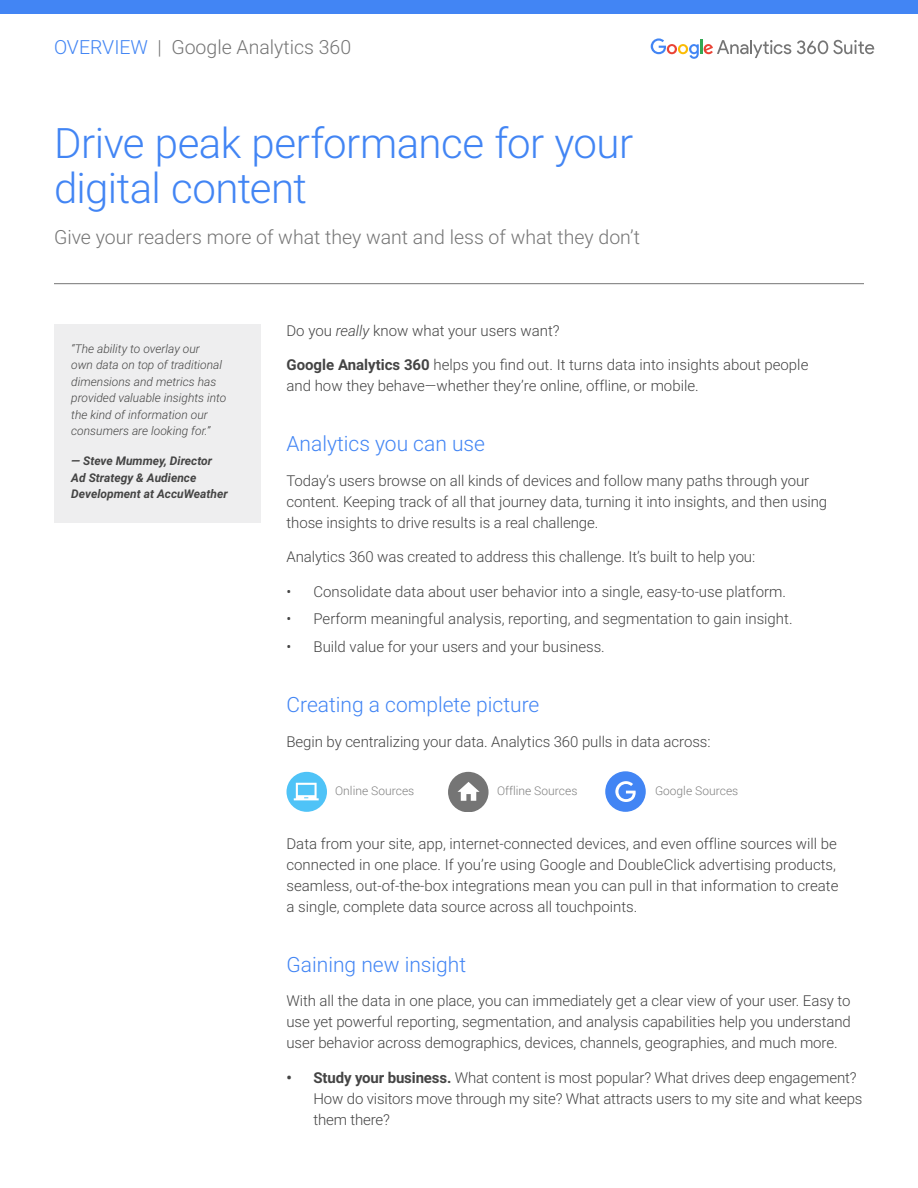
<style>
.page{position:relative;width:918px;height:1188px;background:#fff}
.page>*{position:absolute;margin:0;border:0;box-sizing:border-box;transform-origin:0 0}
.t1{font:300 42px/45px "Roboto";letter-spacing:-.015em;color:#4285f4}
.body_header{font:300 21px "Roboto";color:#4285f4}
.t2{font:300 19.5px "Roboto";color:#757575}
.body{font:300 15px/21px "Roboto";letter-spacing:-.005em;color:#444}
.body-2{font:italic 300 12px/16.5px "Roboto";color:#444}
.body-3{font:italic 700 12px/16.5px "Roboto";color:#444}
.t3{font:300 12px "Roboto";color:#808080}
.s1{color:#4285f4}
.s2{font-style:italic}
.s3{font-weight:700}
</style>
<div class="page">
<div style="left:0;top:0;width:918px;height:14px;background:#4285f4"></div>
<svg style="left:797px;top:40px;width:77px;height:14px"></svg>
<svg style="left:651px;top:38px;width:140px;height:21px"></svg>
<div style="left:54px;top:324px;width:207px;height:198px;background:#eeeeef"></div>
<hr style="left:54px;top:283px;width:810px;height:1px;background:#757575">
<div style="left:605px;top:771px;width:41px;height:41px;background:#4285f4;border-radius:50%"></div>
<svg style="left:615px;top:781px;width:21px;height:21px"></svg>
<div style="left:286px;top:772px;width:41px;height:40px;background:#4fc3f7;border-radius:50%"></div>
<svg style="left:294px;top:783px;width:25px;height:17px"></svg>
<div style="left:448px;top:772px;width:41px;height:40px;background:#757575;border-radius:50%"></div>
<svg style="left:458px;top:782px;width:22px;height:19px"></svg>
<h3 class="t2" style="left:54px;top:33px;width:299px"><span class="s1">OVERVIEW</span> | Google Analytics 360</h3>
<p class="t1" style="left:54px;top:119px;width:581px">Drive peak performance for your digital content</p>
<p class="t2" style="left:54px;top:224px;width:587px">Give your readers more of what they want and less of what they don’t</p>
<p class="body-2" style="left:71px;top:340px;width:157px">“The ability to overlay our<br>own data on top of traditional dimensions and metrics has provided valuable insights into the kind of information our consumers are looking for.”</p>
<p class="body-3" style="left:71px;top:452px;width:158px">— Steve Mummey, Director<br>Ad Strategy &amp; Audience<br>Development at AccuWeather</p>
<p class="body" style="left:286px;top:319px;width:275px">Do you <span class="s2">really</span> know what your users want?</p>
<p class="body" style="left:286px;top:354px;width:523px"><span class="s3">Google Analytics 360</span> helps you find out. It turns data into insights about people and how they behave—whether they’re online, offline, or mobile.</p>
<p class="body_header" style="left:286px;top:429px;width:200px">Analytics you can use</p>
<p class="body" style="left:286px;top:469px;width:542px">Today’s users browse on all kinds of devices and follow many paths through your content. Keeping track of all that journey data, turning it into insights, and then using those insights to drive results is a real challenge.</p>
<p class="body" style="left:286px;top:546px;width:470px">Analytics 360 was created to address this challenge. It’s built to help you:</p>
<p class="body" style="left:286px;top:580px;width:501px">• Consolidate data about user behavior into a single, easy-to-use platform.</p>
<p class="body" style="left:286px;top:608px;width:508px">• Perform meaningful analysis, reporting, and segmentation to gain insight.</p>
<p class="body" style="left:286px;top:636px;width:320px">• Build value for your users and your business.</p>
<p class="body_header" style="left:286px;top:690px;width:254px">Creating a complete picture</p>
<p class="body" style="left:286px;top:730px;width:426px">Begin by centralizing your data. Analytics 360 pulls in data across:</p>
<p class="t3" style="left:335px;top:783px;width:81px">Online Sources</p>
<p class="t3" style="left:497px;top:783px;width:82px">Offline Sources</p>
<p class="t3" style="left:655px;top:783px;width:85px">Google Sources</p>
<p class="body" style="left:286px;top:832px;width:554px">Data from your site, app, internet-connected devices, and even offline sources will be connected in one place. If you’re using Google and DoubleClick advertising products, seamless, out-of-the-box integrations mean you can pull in that information to create a single, complete data source across all touchpoints.</p>
<p class="body_header" style="left:286px;top:950px;width:181px">Gaining new insight</p>
<p class="body" style="left:286px;top:990px;width:566px;text-align:justify">With all the data in one place, you can immediately get a clear view of your user. Easy to use yet powerful reporting, segmentation, and analysis capabilities help you understand user behavior across demographics, devices, channels, geographies, and much more.</p>
<p class="body" style="left:314px;top:1066px;width:550px;text-indent:-27px"><span class="s3">• Study your business.</span> What content is most popular? What drives deep engagement?<br>How do visitors move through my site? What attracts users to my site and what keeps them there?</p>
</div>
